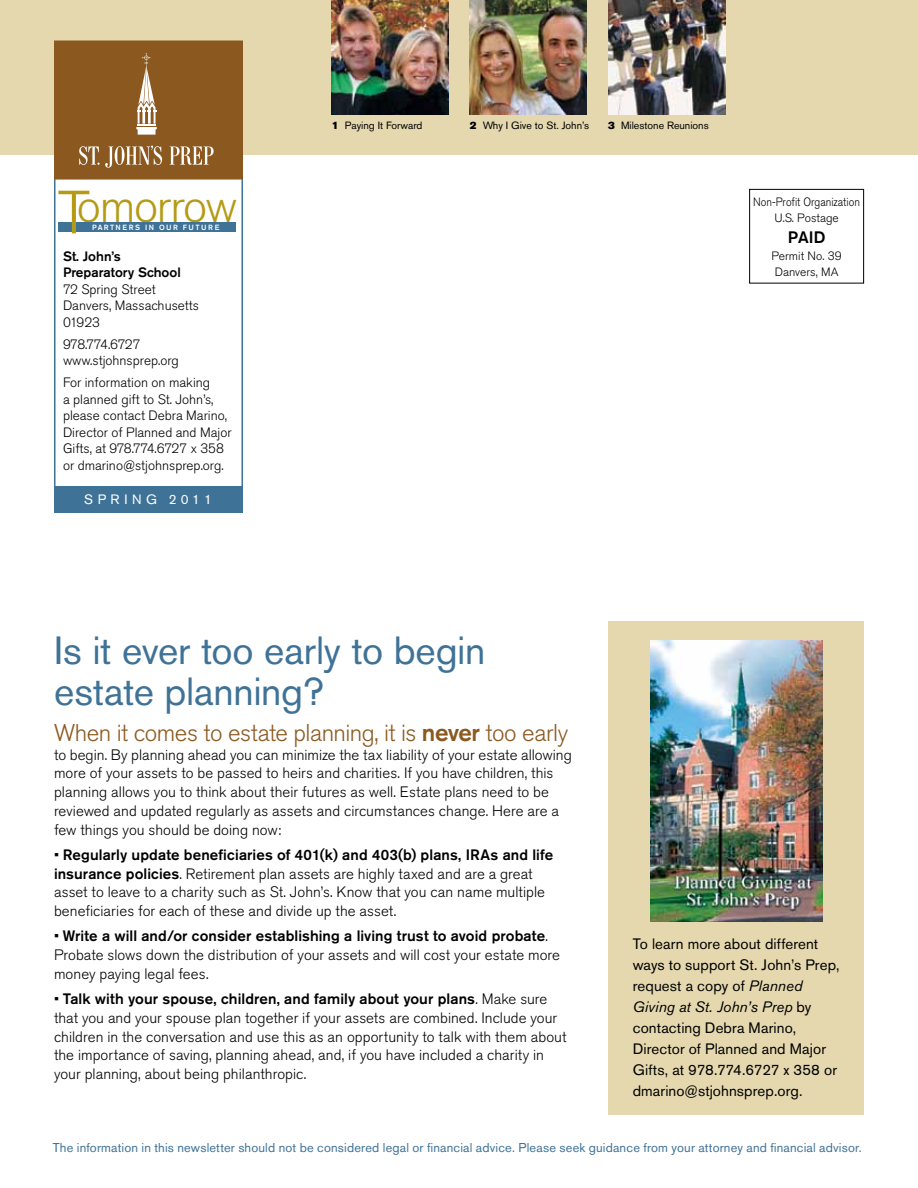
<style>
.page{position:relative;width:918px;height:1188px;background:#fff}
.page>*{position:absolute;margin:0;border:0;box-sizing:border-box;transform-origin:0 0}
.t1{font:300 46.35px "Akzidenz Grotesk Pro";letter-spacing:-.03em;color:#b69a16}
.t2{font:39px/40.5px "Akzidenz Grotesk Pro";letter-spacing:-.005em;color:#3f7297}
.t3{font:300 24px "Akzidenz Grotesk Pro";letter-spacing:-.02em;color:#8b5920}
.t4{font:500 16.5px "Akzidenz Grotesk Pro";color:#000}
.t5{font:300 15px/18.8px "Akzidenz Grotesk Pro";letter-spacing:.005em;color:#000}
.t6{font:15px/21px "Akzidenz Grotesk Pro";letter-spacing:.005em;color:#000}
.t7{font:300 13.5px/16.5px "Akzidenz Grotesk Pro";color:#000}
.t8{font:500 13.5px/16.5px "Akzidenz Grotesk Pro";color:#000}
.t9{font:13.5px "Akzidenz Grotesk Pro";letter-spacing:.33em;color:#fff}
.t10{font:12.75px "Akzidenz Grotesk Pro";letter-spacing:.015em;color:#3f7297}
.t11{font:300 12px/16.5px "Akzidenz Grotesk Pro";color:#000;text-align:center;scale:.9 1}
.t12{font:300 12px/16.5px "Akzidenz Grotesk Pro";color:#000}
.t13{font:10.5px "Akzidenz Grotesk Pro";color:#000}
.t14{font:500 7.5px "Akzidenz Grotesk Pro";letter-spacing:.22em;color:#fff}
.s1{font-size:60.45px}
.s2{font-family:"Akzidenz Grotesk Pro Super"}
.s3{font-weight:500}
.s4{font-style:italic}
</style>
<div class="page">
<div style="left:608px;top:621px;width:256px;height:494px;background:#e5d8af"></div>
<div style="left:0;top:0;width:918px;height:155px;background:#e5d8af"></div>
<img style="left:650px;top:640px;width:172px;height:282px">
<div style="left:749px;top:189px;width:115px;height:95px;border:1px solid #000"></div>
<img style="left:331px;top:0;width:117px;height:115px">
<img style="left:470px;top:0;width:117px;height:115px">
<img style="left:608px;top:0;width:117px;height:115px">
<div style="left:54px;top:176px;width:189px;height:337px;background:#fff;border:2px solid #3f7297"></div>
<div style="left:54px;top:40px;width:189px;height:140px;background:#8b5920;border:2px solid #8b5920"></div>
<div style="left:54px;top:486px;width:189px;height:27px;background:#3f7297"></div>
<svg style="left:136px;top:53px;width:21px;height:82px"></svg>
<svg style="left:79px;top:146px;width:83px;height:22px"></svg>
<svg style="left:170px;top:146px;width:44px;height:19px"></svg>
<div style="left:58px;top:222px;width:178px;height:9px;background:#3f7297"></div>
<h1 class="t1" style="left:58px;top:176px;width:181px"><span class="s1">T</span>omorrow</h1>
<p class="t14" style="left:92px;top:222px;width:7px">part</p>
<p class="t14" style="left:116px;top:222px;width:20px">ners</p>
<p class="t14" style="left:145px;top:222px;width:76px">i n our fut ur e</p>
<p class="t8" style="left:63px;top:248px;width:119px">St. John’s<br>Preparatory School</p>
<p class="t7" style="left:63px;top:281px;width:137px">72 Spring Street<br>Danvers, Massachusetts<br>01923</p>
<p class="t7" style="left:63px;top:336px;width:117px">978.774.6727 www.stjohnsprep.org</p>
<p class="t7" style="left:63px;top:374px;width:170px">For information on making<br>a planned gift to St. John’s, please contact Debra Marino,<br>Director of Planned and Major<br>Gifts, at 978.774.6727 x 358 or dmarino@stjohnsprep.org.</p>
<p class="t9" style="left:84px;top:490px;width:129px">SPRING 2011</p>
<p class="t13" style="left:332px;top:119px;width:92px"><span class="s2">1</span> Paying It Forward</p>
<p class="t13" style="left:470px;top:119px;width:121px"><span class="s2">2</span> Why I Give to St. John’s</p>
<p class="t13" style="left:608px;top:119px;width:102px"><span class="s2">3</span> Milestone Reunions</p>
<p class="t11" style="left:753px;top:193px;width:120px">Non-Profit Organization<br>U.S. Postage</p>
<p class="t4" style="left:788px;top:227px;width:39px">PAID</p>
<p class="t12" style="left:771px;top:247px;width:72px">Permit No. 39<br>Danvers, MA</p>
<h2 class="t2" style="left:54px;top:630px;width:433px">Is it ever too early to begin estate planning?</h2>
<h3 class="t3" style="left:54px;top:717px;width:516px">When it comes to estate planning, it is <span class="s3">never</span> too early</h3>
<p class="t5" style="left:54px;top:745px;width:519px">to begin. By planning ahead you can minimize the tax liability of your estate allowing more of your assets to be passed to heirs and charities. If you have children, this planning allows you to think about their futures as well. Estate plans need to be reviewed and updated regularly as assets and circumstances change. Here are a few things you should be doing now:</p>
<p class="t5" style="left:54px;top:845px;width:501px">• <span class="s3">Regularly update beneficiaries of 401(k) and 403(b) plans, IRAs and life insurance policies</span>. Retirement plan assets are highly taxed and are a great asset to leave to a charity such as St. John’s. Know that you can name multiple beneficiaries for each of these and divide up the asset.</p>
<p class="t5" style="left:54px;top:927px;width:508px">• <span class="s3">Write a will and/or consider establishing a living trust to avoid probate</span>.<br>Probate slows down the distribution of your assets and will cost your estate more money paying legal fees.</p>
<p class="t5" style="left:54px;top:989px;width:514px">• <span class="s3">Talk with your spouse, children, and family about your plans</span>. Make sure that you and your spouse plan together if your assets are combined. Include your children in the conversation and use this as an opportunity to talk with them about the importance of saving, planning ahead, and, if you have included a charity in your planning, about being philanthropic.</p>
<p class="t6" style="left:633px;top:934px;width:208px">To learn more about different ways to support St. John’s Prep, request a copy of <span class="s4">Planned<br>Giving at St. John’s Prep</span> by contacting Debra Marino,<br>Director of Planned and Major<br>Gifts, at 978.774.6727 x 358 or dmarino@stjohnsprep.org.</p>
<p class="t10" style="left:53px;top:1139px;width:810px">The information in this newsletter should not be considered legal or financial advice. Please seek guidance from your attorney and financial advisor.</p>
</div>
